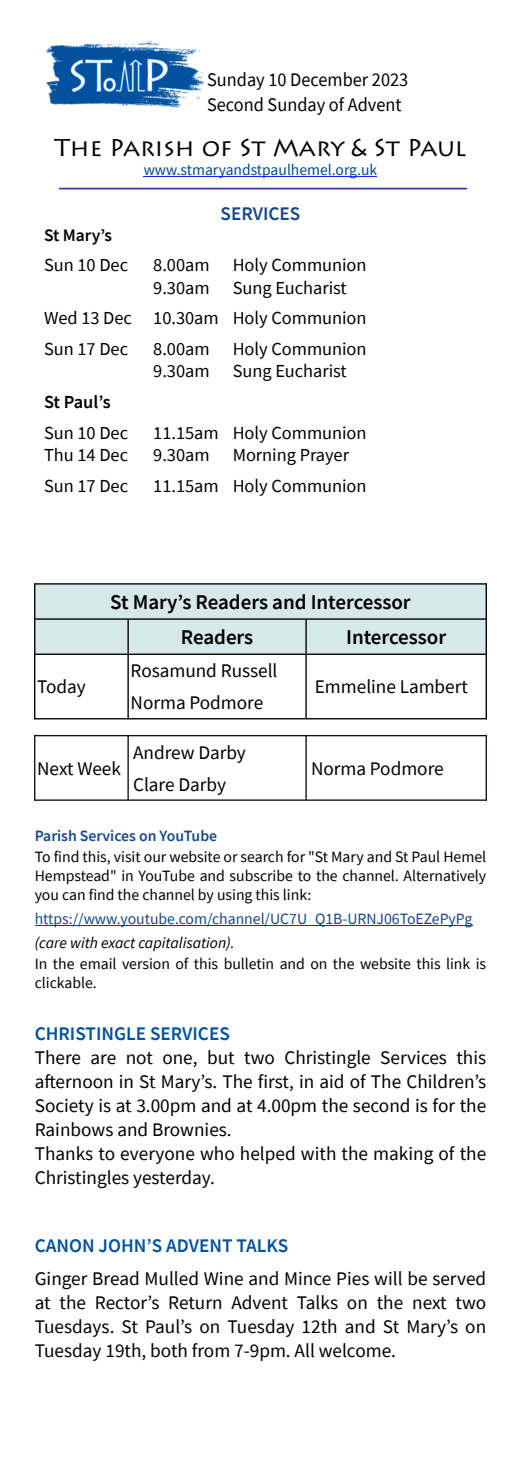
<style>
.page{position:relative;width:521px;height:1474px;background:#fff}
.page>*{position:absolute;margin:0;border:0;box-sizing:border-box;transform-origin:0 0}
.t1{font:24.5px "Lithos Pro";color:#000}
.t2{font:600 21px/35.2px "Source Sans Pro";color:#000}
.t3{font:19.25px/24.2px "Source Sans Pro";color:#000}
.t4{font:600 19.25px "Source Sans Pro";color:#02519e}
.t5{font:19.25px/24.5px "Source Sans Pro";color:#000;scale:.95 1}
.t6{font:600 19.25px "Source Sans Pro";color:#15498b}
.t7{font:18.38px/30.8px "Source Sans Pro";color:#000}
.t8{font:600 18.38px "Source Sans Pro";letter-spacing:-.015em;color:#000}
.t9{font:600 17.5px "Source Sans Pro";color:#000}
.t10{font:15.75px/18.9px "Source Sans Pro";color:#000;text-align:justify}
.t11{font:15.75px "Source Sans Pro";color:#154689}
.t12{font:15.75px "Source Sans Pro";color:#02498f}
.t13{font:italic 15.75px "Source Sans Pro";color:#000}
.t14{font:600 15.75px "Source Sans Pro";color:#15498b}
</style>
<div class="page">
<img style="left:47px;top:41px;width:157px;height:69px">
<hr style="left:144px;top:176px;width:233px;height:1px;background:#0d28f2">
<div style="left:35px;top:584px;width:450px;height:69px;background:#d7e8ea"></div>
<hr style="left:34px;top:583px;width:1px;height:70px;background:#000">
<hr style="left:485px;top:583px;width:2px;height:70px;background:#000">
<hr style="left:127px;top:619px;width:2px;height:34px;background:#000">
<hr style="left:305px;top:619px;width:2px;height:34px;background:#000">
<hr style="left:34px;top:735px;width:1px;height:65px;background:#0c131c">
<hr style="left:485px;top:735px;width:2px;height:65px;background:#0c131c">
<hr style="left:127px;top:735px;width:2px;height:65px;background:#0c131c">
<hr style="left:305px;top:735px;width:2px;height:65px;background:#0c131c">
<hr style="left:34px;top:653px;width:1px;height:66px;background:#000">
<hr style="left:485px;top:653px;width:2px;height:66px;background:#000">
<hr style="left:127px;top:654px;width:2px;height:65px;background:#000">
<hr style="left:305px;top:654px;width:2px;height:65px;background:#000">
<hr style="left:35px;top:583px;width:451px;height:1px;background:#000">
<hr style="left:35px;top:618px;width:451px;height:1px;background:#000">
<hr style="left:129px;top:718px;width:176px;height:1px;background:#000">
<hr style="left:35px;top:735px;width:451px;height:1px;background:#0c131c">
<hr style="left:35px;top:799px;width:451px;height:1px;background:#0c131c">
<hr style="left:35px;top:653px;width:451px;height:2px;background:#000">
<hr style="left:35px;top:718px;width:93px;height:1px;background:#000">
<hr style="left:306px;top:718px;width:180px;height:1px;background:#000">
<hr style="left:60px;top:188px;width:406px;height:1px;background:#363ba8">
<hr style="left:35px;top:925px;width:437px;height:1px;background:#0d28f2">
<p class="t5" style="left:207px;top:69px;width:213px">Sunday 10 December 2023<br>Second Sunday of Advent</p>
<p class="t1" style="left:54px;top:138px;width:414px">The Parish of St Mary &amp; St Paul</p>
<p class="t12" style="left:144px;top:163px;width:235px">www.stmaryandstpaulhemel.org.uk</p>
<p class="t6" style="left:221px;top:205px;width:81px">SERVICES</p>
<p class="t9" style="left:44px;top:227px;width:69px">St Mary’s</p>
<p class="t7" style="left:44px;top:251px;width:85px">Sun 10 Dec</p>
<p class="t7" style="left:153px;top:251px;width:58px">8.00am</p>
<p class="t7" style="left:233px;top:251px;width:135px">Holy Communion</p>
<p class="t7" style="left:153px;top:273px;width:58px">9.30am</p>
<p class="t7" style="left:44px;top:273px;width:324px;text-indent:189px">Sung Eucharist<br>Wed 13 Dec 10.30am Holy Communion<br>Sun 17 Dec</p>
<p class="t7" style="left:153px;top:335px;width:58px">8.00am</p>
<p class="t7" style="left:233px;top:335px;width:135px">Holy Communion</p>
<p class="t7" style="left:153px;top:357px;width:58px">9.30am</p>
<p class="t7" style="left:233px;top:357px;width:116px">Sung Eucharist</p>
<p class="t8" style="left:44px;top:394px;width:68px">St Paul’s</p>
<p class="t7" style="left:44px;top:419px;width:85px">Sun 10 Dec</p>
<p class="t7" style="left:153px;top:419px;width:215px">11.15am Holy Communion</p>
<p class="t7" style="left:44px;top:441px;width:85px">Thu 14 Dec</p>
<p class="t7" style="left:153px;top:441px;width:58px">9.30am</p>
<p class="t7" style="left:233px;top:441px;width:118px">Morning Prayer</p>
<p class="t7" style="left:44px;top:471px;width:85px">Sun 17 Dec</p>
<p class="t7" style="left:153px;top:471px;width:215px">11.15am Holy Communion</p>
<p class="t3" style="left:37px;top:676px;width:50px">Today</p>
<p class="t2" style="left:181px;top:586px;width:231px;text-indent:-71px">St Mary’s Readers and Intercessor<br>Readers</p>
<p class="t2" style="left:346px;top:621px;width:102px">Intercessor</p>
<p class="t3" style="left:131px;top:656px;width:148px;line-height:31.8px">Rosamund Russell<br>Norma Podmore</p>
<p class="t3" style="left:315px;top:676px;width:154px">Emmeline Lambert</p>
<p class="t3" style="left:37px;top:757px;width:85px">Next Week</p>
<p class="t3" style="left:133px;top:738px;width:114px;line-height:31.8px">Andrew Darby<br>Clare Darby</p>
<p class="t3" style="left:311px;top:757px;width:134px">Norma Podmore</p>
<p class="t14" style="left:35px;top:829px;width:184px">Parish Services on YouTube</p>
<p class="t10" style="left:35px;top:848px;width:453px">To find this, visit our website or search for "St Mary and St Paul Hemel Hempstead" in YouTube and subscribe to the channel. Alternatively you can find the channel by using this link:</p>
<p class="t11" style="left:35px;top:912px;width:439px">https://www.youtube.com/channel/UC7U_Q1B-URNJ06ToEZePyPg</p>
<p class="t13" style="left:35px;top:936px;width:201px">(care with exact capitalisation).</p>
<p class="t10" style="left:35px;top:955px;width:453px">In the email version of this bulletin and on the website this link is clickable.</p>
<p class="t4" style="left:35px;top:1025px;width:197px">CHRISTINGLE SERVICES</p>
<p class="t3" style="left:35px;top:1047px;width:453px">There are not one, but two Christingle Services this afternoon in St Mary’s. The first, in aid of The Children’s Society is at 3.00pm and at 4.00pm the second is for the Rainbows and Brownies.<br>Thanks to everyone who helped with the making of the Christingles yesterday.</p>
<p class="t4" style="left:35px;top:1237px;width:255px">CANON JOHN’S ADVENT TALKS</p>
<p class="t3" style="left:35px;top:1268px;width:453px;text-align:justify">Ginger Bread Mulled Wine and Mince Pies will be served at the Rector’s Return Advent Talks on the next two Tuesdays. St Paul’s on Tuesday 12th and St Mary’s on Tuesday 19th, both from 7-9pm. All welcome.</p>
</div>
